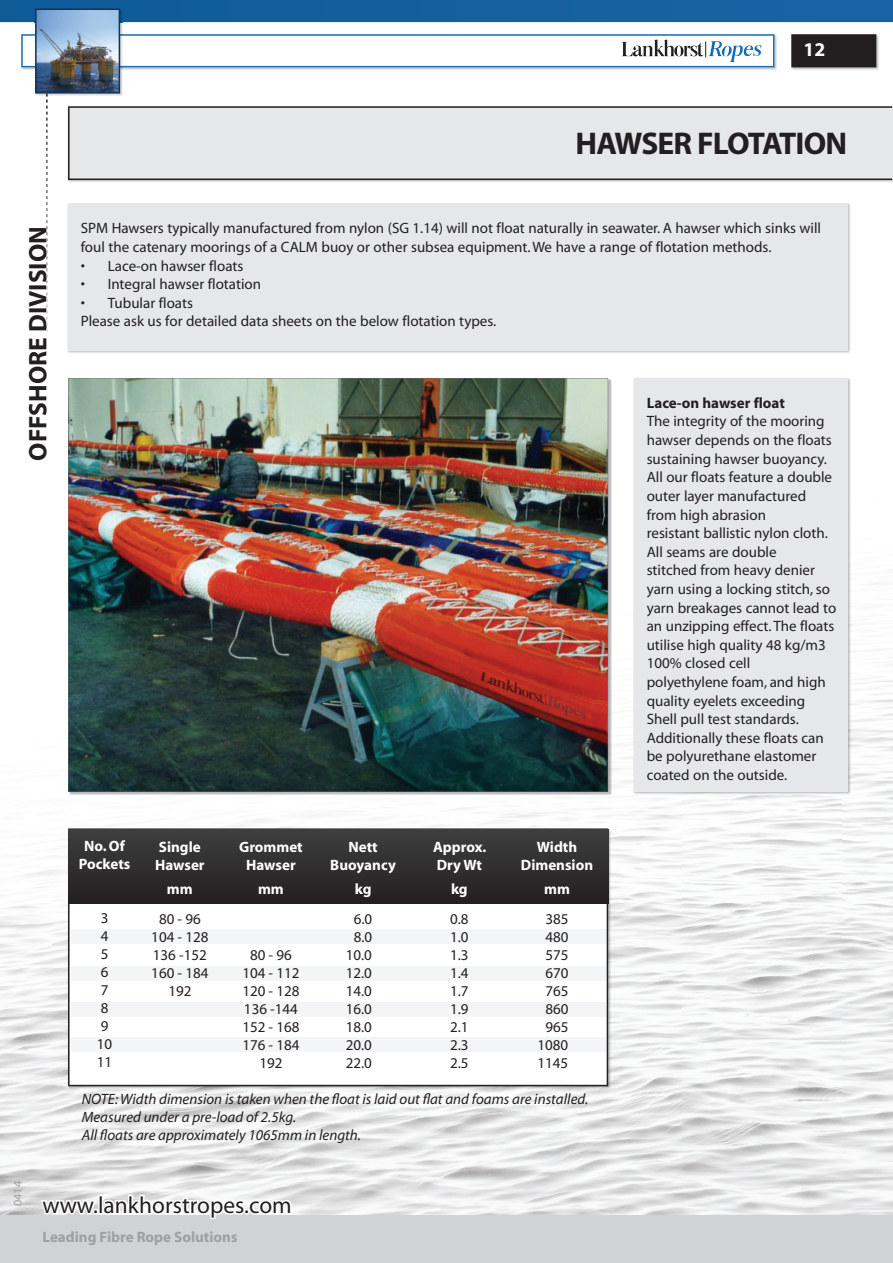
<style>
.page{position:relative;width:893px;height:1263px;background:#fff}
.page>*{position:absolute;margin:0;border:0;box-sizing:border-box;transform-origin:0 0}
.t1{font:700 31.5px "Myriad";letter-spacing:-.025em;color:#231f20}
.t2{font:700 25.5px "Myriad";color:#231f20}
.t3{font:23.4px "Myriad";color:#231f20}
.t4{font:700 19.5px "Myriad";color:#fff}
.t5{font:15px/18px "Myriad";color:#231f20}
.t6{font:italic 15px/18px "Myriad";color:#231f20}
.t7{font:700 15px/18px "Myriad";color:#fff;text-align:center}
.t8{font:700 15px "Myriad";color:#9d9fa2}
.t9{font:700 15px "Myriad";color:#231f20}
.t10{font:12px "Myriad";color:#9d9fa2}
</style>
<div class="page">
<img style="left:0;top:870px;width:52px;height:346px">
<img style="left:52px;top:791px;width:52px;height:374px">
<img style="left:578px;top:399px;width:105px;height:817px">
<img style="left:683px;top:794px;width:158px;height:422px">
<img style="left:104px;top:1089px;width:474px;height:127px">
<svg style="left:0;top:0;width:893px;height:332px"></svg>
<div style="left:0;top:1216px;width:893px;height:47px;background:#d1d2d4"></div>
<svg style="left:39px;top:1165px;width:254px;height:54px"></svg>
<img style="left:67px;top:106px;width:826px;height:77px">
<div style="left:68px;top:106px;width:824px;height:74px;background:#e6e7e9"></div>
<svg style="left:68px;top:828px;width:540px;height:258px"></svg>
<div style="left:71px;top:930px;width:535px;height:14px;background:#f4f5f6"></div>
<div style="left:71px;top:966px;width:535px;height:15px;background:#f4f5f6"></div>
<div style="left:71px;top:1002px;width:535px;height:15px;background:#f4f5f6"></div>
<div style="left:71px;top:1037px;width:535px;height:15px;background:#f4f5f6"></div>
<div style="left:68px;top:829px;width:540px;height:74px;background:linear-gradient(to bottom,#3f3f40,#232021)"></div>
<img style="left:633px;top:377px;width:218px;height:417px">
<div style="left:634px;top:378px;width:213px;height:413px;background:#e6e7e9"></div>
<img style="left:67px;top:203px;width:783px;height:150px">
<div style="left:68px;top:204px;width:779px;height:146px;background:#e6e7e9"></div>
<img style="left:68px;top:378px;width:540px;height:413px">
<h3 class="t4" style="left:803px;top:39px;width:23px">12</h3>
<h2 class="t2" style="left:25px;top:461px;width:236px;rotate:-90deg">OFFSHORE DIVISION</h2>
<h1 class="t1" style="left:575px;top:127px;width:273px">HAWSER FLOTATION</h1>
<p class="t5" style="left:81px;top:220px;width:742px;line-height:18.6px">SPM Hawsers typically manufactured from nylon (SG 1.14) will not float naturally in seawater. A hawser which sinks will foul the catenary moorings of a CALM buoy or other subsea equipment. We have a range of flotation methods.</p>
<p class="t5" style="left:81px;top:257px;width:164px">• Lace-on hawser floats</p>
<p class="t5" style="left:81px;top:276px;width:182px">• Integral hawser flotation</p>
<p class="t5" style="left:81px;top:294px;width:417px;line-height:18.6px">• Tubular floats<br>Please ask us for detailed data sheets on the below flotation types.</p>
<p class="t7" style="left:79px;top:838px;width:53px">No. Of<br>Pockets</p>
<p class="t7" style="left:521px;top:839px;width:74px">Width<br>Dimension</p>
<p class="t7" style="left:544px;top:881px;width:27px">mm</p>
<p class="t5" style="left:537px;top:911px;width:33px;text-align:center">385<br>480<br>575<br>670<br>765<br>860<br>965<br>1080<br>1145</p>
<p class="t6" style="left:82px;top:1091px;width:508px">NOTE: Width dimension is taken when the float is laid out flat and foams are installed.<br>Measured under a pre-load of 2.5kg.<br>All floats are approximately 1065mm in length.</p>
<p class="t7" style="left:155px;top:839px;width:51px;text-align:left">Single<br>Hawser</p>
<p class="t7" style="left:167px;top:881px;width:27px">mm</p>
<p class="t5" style="left:151px;top:911px;width:59px;text-align:center">80 - 96<br>104 - 128<br>136 -152<br>160 - 184<br>192</p>
<p class="t7" style="left:239px;top:839px;width:65px">Grommet<br>Hawser</p>
<p class="t7" style="left:258px;top:881px;width:27px">mm</p>
<p class="t7" style="left:330px;top:839px;width:67px">Nett<br>Buoyancy</p>
<p class="t7" style="left:355px;top:881px;width:18px">kg</p>
<p class="t5" style="left:346px;top:911px;width:28px;text-align:center">6.0<br>8.0<br>10.0<br>12.0<br>14.0<br>16.0<br>18.0<br>20.0<br>22.0</p>
<p class="t7" style="left:433px;top:839px;width:55px;text-align:left">Approx.<br>Dry Wt</p>
<p class="t7" style="left:451px;top:881px;width:18px">kg</p>
<p class="t5" style="left:450px;top:911px;width:20px;text-align:justify">0.8<br>1.0<br>1.3<br>1.4<br>1.7<br>1.9<br>2.1<br>2.3<br>2.5</p>
<p class="t5" style="left:97px;top:910px;width:17px">3<br>4<br>5<br>6<br>7<br>8<br>9<br>10<br>11</p>
<p class="t5" style="left:242px;top:947px;width:59px;text-align:center">80 - 96<br>104 - 112<br>120 - 128<br>136 -144<br>152 - 168<br>176 - 184<br>192</p>
<p class="t9" style="left:647px;top:395px;width:140px">Lace-on hawser float</p>
<p class="t5" style="left:647px;top:413px;width:191px;line-height:18.6px">The integrity of the mooring hawser depends on the floats sustaining hawser buoyancy.<br>All our floats feature a double outer layer manufactured from high abrasion<br>resistant ballistic nylon cloth.<br>All seams are double<br>stitched from heavy denier yarn using a locking stitch, so yarn breakages cannot lead to an unzipping effect. The floats utilise high quality 48 kg/m3<br>100% closed cell<br>polyethylene foam, and high quality eyelets exceeding<br>Shell pull test standards.<br>Additionally these floats can be polyurethane elastomer coated on the outside.</p>
<p class="t10" style="left:12px;top:1206px;width:26px;rotate:-90deg">0414</p>
<h3 class="t3" style="left:43px;top:1193px;width:251px">www.lankhorstropes.com</h3>
<p class="t8" style="left:43px;top:1229px;width:196px">Leading Fibre Rope Solutions</p>
</div>
